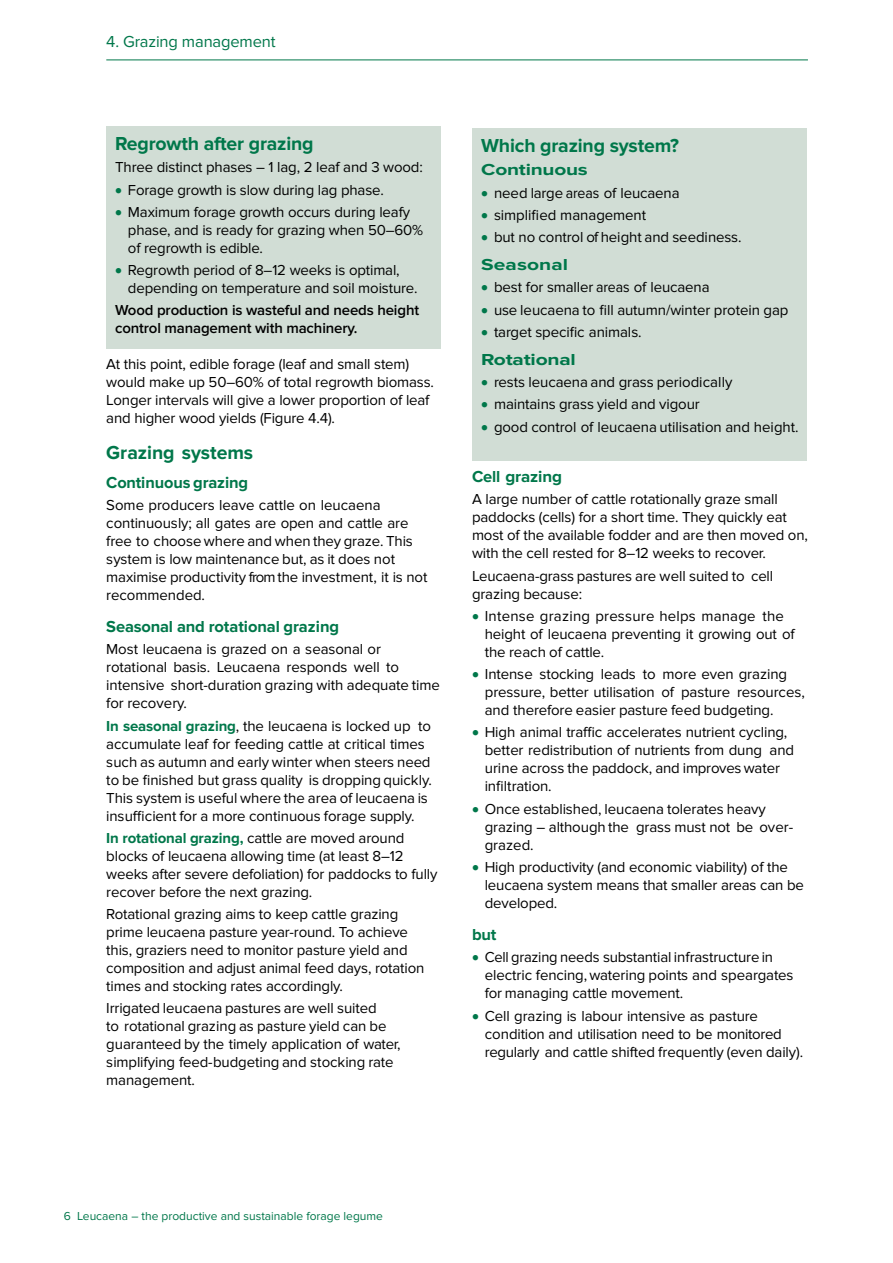
<style>
.page{position:relative;width:893px;height:1263px;background:#fff}
.page>*{position:absolute;margin:0;border:0;box-sizing:border-box;transform-origin:0 0}
.t1{font:700 19.5px "Proxima Nova";letter-spacing:-.01em;color:#00774a}
.t2{font:700 16.5px "Proxima Nova";letter-spacing:-.01em;color:#00774a}
.t3{font:16.5px "Proxima Nova";letter-spacing:-.01em;color:#00774a}
.t4{font:700 16.5px "Proxima Nova";letter-spacing:-.01em;color:#00774a;scale:1.27 1}
.t5{font:700 16.5px "Proxima Nova";letter-spacing:-.01em;color:#00774a;scale:1.26 1}
.t6{font:15px/18px "Proxima Nova";letter-spacing:-.01em;color:#000}
.t7{font:600 15px/18px "Proxima Nova";letter-spacing:-.01em;color:#000}
.t8{font:12px "Proxima Nova";color:#00774a}
.s1{color:#00774a}
.s2{font-weight:700;color:#00774a}
</style>
<div class="page">
<hr style="left:106px;top:60px;width:702px;height:1px;background:#00774a">
<div style="left:107px;top:126px;width:334px;height:222px;background:#d1ddd5"></div>
<div style="left:473px;top:128px;width:334px;height:332px;background:#d1ddd5"></div>
<p class="t3" style="left:106px;top:32px;width:171px">4. Grazing management</p>
<h1 class="t1" style="left:115px;top:132px;width:200px">Regrowth after grazing</h1>
<p class="t6" style="left:115px;top:159px;width:309px">Three distinct phases – 1 lag, 2 leaf and 3 wood:</p>
<p class="t6" style="left:115px;top:181px;width:270px"><span class="s1">•</span> Forage growth is slow during lag phase.</p>
<p class="t6" style="left:128px;top:203px;width:297px;text-indent:-13px"><span class="s1">•</span> Maximum forage growth occurs during leafy phase, and is ready for grazing when 50–60% of regrowth is edible.</p>
<p class="t6" style="left:128px;top:261px;width:291px;text-indent:-13px"><span class="s1">•</span> Regrowth period of 8–12 weeks is optimal, depending on temperature and soil moisture.</p>
<p class="t7" style="left:115px;top:302px;width:305px">Wood production is wasteful and needs height control management with machinery.</p>
<p class="t6" style="left:106px;top:355px;width:329px">At this point, edible forage (leaf and small stem) would make up 50–60% of total regrowth biomass.<br>Longer intervals will give a lower proportion of leaf and higher wood yields (Figure 4.4).</p>
<h1 class="t1" style="left:106px;top:442px;width:148px">Grazing systems</h1>
<p class="t2" style="left:106px;top:472px;width:143px">Continuous grazing</p>
<p class="t6" style="left:106px;top:496px;width:323px">Some producers leave cattle on leucaena continuously; all gates are open and cattle are free to choose where and when they graze. This system is low maintenance but, as it does not maximise productivity from the investment, it is not recommended.</p>
<p class="t2" style="left:106px;top:617px;width:234px">Seasonal and rotational grazing</p>
<p class="t6" style="left:106px;top:640px;width:335px">Most leucaena is grazed on a seasonal or rotational basis. Leucaena responds well to intensive short-duration grazing with adequate time for recovery.</p>
<p class="t6" style="left:106px;top:717px;width:327px"><span class="s2">In seasonal grazing</span>, the leucaena is locked up to accumulate leaf for feeding cattle at critical times such as autumn and early winter when steers need to be finished but grass quality is dropping quickly.<br>This system is useful where the area of leucaena is insufficient for a more continuous forage supply.</p>
<p class="t6" style="left:106px;top:829px;width:333px"><span class="s2">In rotational grazing,</span> cattle are moved around blocks of leucaena allowing time (at least 8–12 weeks after severe defoliation) for paddocks to fully recover before the next grazing.</p>
<p class="t6" style="left:106px;top:905px;width:320px">Rotational grazing aims to keep cattle grazing prime leucaena pasture year-round. To achieve this, graziers need to monitor pasture yield and composition and adjust animal feed days, rotation times and stocking rates accordingly.</p>
<p class="t6" style="left:106px;top:999px;width:296px">Irrigated leucaena pastures are well suited<br>to rotational grazing as pasture yield can be guaranteed by the timely application of water, simplifying feed-budgeting and stocking rate management.</p>
<h1 class="t1" style="left:481px;top:134px;width:199px">Which grazing system?</h1>
<p class="t5" style="left:481px;top:160px;width:86px">Continuous</p>
<p class="t6" style="left:481px;top:184px;width:200px"><span class="s1">•</span> need large areas of leucaena</p>
<p class="t6" style="left:481px;top:206px;width:166px"><span class="s1">•</span> simplified management</p>
<p class="t6" style="left:481px;top:228px;width:262px"><span class="s1">•</span> but no control of height and seediness.</p>
<p class="t4" style="left:481px;top:255px;width:70px">Seasonal</p>
<p class="t6" style="left:481px;top:279px;width:230px"><span class="s1">•</span> best for smaller areas of leucaena</p>
<p class="t6" style="left:481px;top:301px;width:309px"><span class="s1">•</span> use leucaena to fill autumn/winter protein gap</p>
<p class="t6" style="left:481px;top:323px;width:162px"><span class="s1">•</span> target specific animals.</p>
<p class="t4" style="left:481px;top:350px;width:76px">Rotational</p>
<p class="t6" style="left:481px;top:373px;width:253px"><span class="s1">•</span> rests leucaena and grass periodically</p>
<p class="t6" style="left:481px;top:396px;width:220px"><span class="s1">•</span> maintains grass yield and vigour</p>
<p class="t6" style="left:481px;top:418px;width:319px"><span class="s1">•</span> good control of leucaena utilisation and height.</p>
<p class="t2" style="left:472px;top:467px;width:91px">Cell grazing</p>
<p class="t6" style="left:472px;top:491px;width:337px">A large number of cattle rotationally graze small paddocks (cells) for a short time. They quickly eat most of the available fodder and are then moved on, with the cell rested for 8–12 weeks to recover.</p>
<p class="t6" style="left:472px;top:567px;width:303px">Leucaena-grass pastures are well suited to cell grazing because:</p>
<p class="t6" style="left:485px;top:607px;width:312px;text-indent:-13px"><span class="s1">•</span> Intense grazing pressure helps manage the height of leucaena preventing it growing out of the reach of cattle.</p>
<p class="t6" style="left:485px;top:665px;width:322px;text-indent:-13px"><span class="s1">•</span> Intense stocking leads to more even grazing pressure, better utilisation of pasture resources, and therefore easier pasture feed budgeting.</p>
<p class="t6" style="left:485px;top:723px;width:311px;text-indent:-13px"><span class="s1">•</span> High animal traffic accelerates nutrient cycling, better redistribution of nutrients from dung and urine across the paddock, and improves water infiltration.</p>
<p class="t6" style="left:485px;top:800px;width:310px;text-indent:-13px"><span class="s1">•</span> Once established, leucaena tolerates heavy grazing – although the grass must not be over&shy;grazed.</p>
<p class="t6" style="left:485px;top:858px;width:321px;text-indent:-13px"><span class="s1">•</span> High productivity (and economic viability) of the leucaena system means that smaller areas can be developed.</p>
<p class="t2" style="left:472px;top:925px;width:26px">but</p>
<p class="t6" style="left:485px;top:949px;width:310px;text-indent:-13px"><span class="s1">•</span> Cell grazing needs substantial infrastructure in electric fencing, watering points and speargates for managing cattle movement.</p>
<p class="t6" style="left:485px;top:1007px;width:320px;text-indent:-13px"><span class="s1">•</span> Cell grazing is labour intensive as pasture condition and utilisation need to be monitored regularly and cattle shifted frequently (even daily).</p>
<p class="t8" style="left:64px;top:1209px;width:321px">6 Leucaena – the productive and sustainable forage legume</p>
</div>
